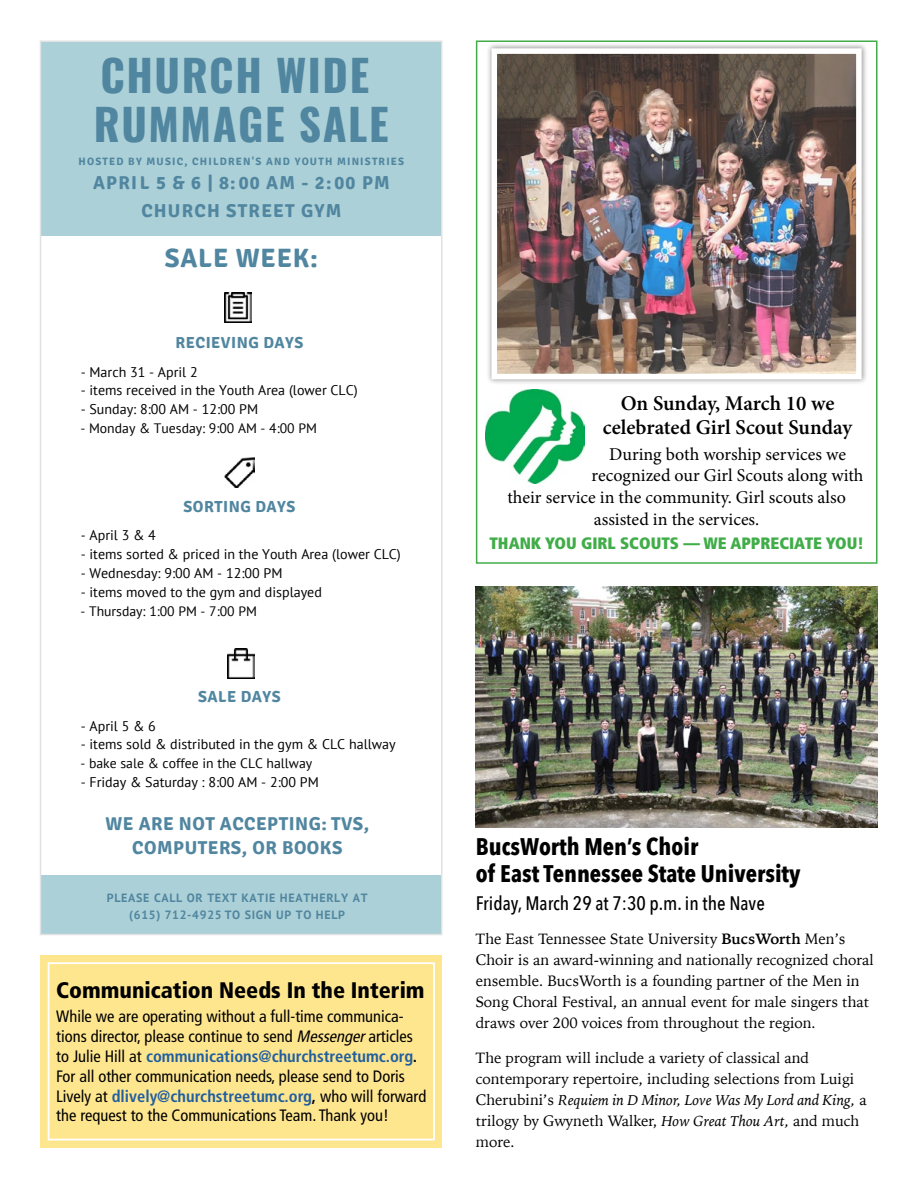
<style>
.page{position:relative;width:918px;height:1188px;background:#fff}
.page>*{position:absolute;margin:0;border:0;box-sizing:border-box;transform-origin:0 0}
.t1{font:700 43.35px/49.5px "Oswald";letter-spacing:.035em;color:#5186a0}
.t2{font:700 26.55px "Signika";letter-spacing:.03em;color:#5186a0}
.t3{font:700 24px/27px "Avenir Next Condensed";color:#000}
.t4{font:900 condensed 22.5px "Frutiger LT Std";color:#000}
.t5{font:600 21px/24px "Minion Pro";letter-spacing:-.005em;color:#000;text-align:center}
.t6{font:500 19.5px "Avenir Next Condensed";color:#000}
.t7{font:700 18.6px/24px "Signika";letter-spacing:.025em;color:#5186a0;text-align:center}
.t8{font:700 18.6px/27.9px "Signika";letter-spacing:.065em;color:#5186a0;text-align:center}
.t9{font:18px "Minion Pro";color:#000}
.t10{font:condensed 16.5px/19.8px "Frutiger LT Std";color:#000}
.t11{font:900 condensed 16.5px "Frutiger LT Std";color:#41ad49}
.t12{font:700 16.05px "Signika";letter-spacing:.03em;color:#5186a0}
.t13{font:15px/21px "Iowan Old Style";color:#000}
.t14{font:13.95px "PT Sans";color:#000}
.t15{font:13.65px "PT Sans";color:#000}
.t16{font:700 12px/16.6px "PT Sans";letter-spacing:.055em;color:#5186a0;text-align:center}
.t17{font:700 10.65px "Signika";letter-spacing:.11em;color:#5186a0}
.s1{font-style:italic}
.s2{font-weight:700;color:#215e9e}
.s3{font-weight:700}
</style>
<div class="page">
<img style="left:485px;top:390px;width:100px;height:94px">
<div style="left:476px;top:40px;width:402px;height:524px;border:2px solid #41ad49"></div>
<div style="left:40px;top:955px;width:402px;height:193px;background:#fee68f"></div>
<div style="left:48px;top:962px;width:387px;height:178px;border:2px solid #fff"></div>
<div style="left:486px;top:42px;width:382px;height:344px;background:#000;opacity:.47"></div>
<img style="left:499px;top:55px;width:356px;height:317px">
<div style="left:492px;top:48px;width:370px;height:331px;border:6px solid #fff"></div>
<div style="left:40px;top:41px;width:402px;height:894px;background:#acd0d7"></div>
<div style="left:40px;top:236px;width:402px;height:638px;background:#fff"></div>
<img style="left:228px;top:648px;width:26px;height:31px">
<img style="left:225px;top:293px;width:26px;height:30px">
<img style="left:224px;top:457px;width:30px;height:30px">
<div style="left:40px;top:40px;width:402px;height:895px;border:2px solid #e0e1e2"></div>
<img style="left:476px;top:586px;width:402px;height:242px">
<h1 class="t1" style="left:94px;top:53px;width:296px">CHURCH WIDE<br>RUMMAGE SALE</h1>
<p class="t17" style="left:79px;top:155px;width:327px">HOSTED BY MUSI C, CHI LDREN' S AND YOUTH MI NI STRI ES</p>
<p class="t8" style="left:93px;top:170px;width:298px">APRI L 5 &amp; 6 | 8: 00 AM - 2: 00 PM<br>CHURCH STREET GYM</p>
<h2 class="t2" style="left:165px;top:242px;width:155px">SALE WEEK:</h2>
<p class="t12" style="left:175px;top:333px;width:129px">RECIEVING DAYS</p>
<p class="t14" style="left:81px;top:363px;width:119px">- March 31 - April 2</p>
<p class="t14" style="left:81px;top:381px;width:279px">- items received in the Youth Area (lower CLC)</p>
<p class="t14" style="left:81px;top:400px;width:179px">- Sunday: 8:00 AM - 12:00 PM</p>
<p class="t15" style="left:80px;top:419px;width:238px">- Monday &amp; Tuesday: 9:00 AM - 4:00 PM</p>
<p class="t12" style="left:184px;top:497px;width:113px">SORTING DAYS</p>
<p class="t14" style="left:81px;top:527px;width:77px">- April 3 &amp; 4</p>
<p class="t14" style="left:81px;top:545px;width:322px">- items sorted &amp; priced in the Youth Area (lower CLC)</p>
<p class="t14" style="left:81px;top:564px;width:203px">- Wednesday: 9:00 AM - 12:00 PM</p>
<p class="t14" style="left:81px;top:583px;width:243px">- items moved to the gym and displayed</p>
<p class="t15" style="left:80px;top:602px;width:178px">- Thursday: 1:00 PM - 7:00 PM</p>
<p class="t12" style="left:198px;top:687px;width:84px">SALE DAYS</p>
<p class="t14" style="left:81px;top:717px;width:77px">- April 5 &amp; 6</p>
<p class="t14" style="left:81px;top:736px;width:317px">- items sold &amp; distributed in the gym &amp; CLC hallway</p>
<p class="t15" style="left:80px;top:755px;width:233px">- bake sale &amp; coffee in the CLC hallway</p>
<p class="t14" style="left:81px;top:773px;width:240px">- Friday &amp; Saturday : 8:00 AM - 2:00 PM</p>
<p class="t7" style="left:105px;top:812px;width:265px">WE ARE NOT ACCEPTING: TVS,<br>COMPUTERS, OR BOOKS</p>
<p class="t16" style="left:107px;top:889px;width:262px">PLEASE CALL OR TEXT KATIE HEATHERLY AT (615) 712-4925 TO SIGN UP TO HELP</p>
<h3 class="t4" style="left:56px;top:977px;width:370px">Communication Needs In the Interim</h3>
<p class="t10" style="left:56px;top:1007px;width:372px">While we are operating without a full-time communica&shy;tions director, please continue to send <span class="s1">Messenger</span>articles to Julie Hill at <span class="s2">communications@churchstreetumc.org</span><span class="s3">.<br></span>For all other communication needs, please send to Doris Lively at <span class="s2">dlively@churchstreetumc.org</span><span class="s3">,</span> who will forward the request to the Communications Team. Thank you!</p>
<h3 class="t5" style="left:603px;top:391px;width:251px">On Sunday, March 10 we celebrated Girl Scout Sunday</h3>
<p class="t9" style="left:609px;top:442px;width:238px">During both worship services we</p>
<p class="t9" style="left:592px;top:464px;width:273px">recognized our Girl Scouts along with</p>
<p class="t9" style="left:507px;top:485px;width:340px">their service in the community. Girl scouts also</p>
<p class="t9" style="left:594px;top:507px;width:167px">assisted in the services.</p>
<p class="t11" style="left:489px;top:533px;width:376px">THANK YOU GIRL SCOUTS — WE APPRECIATE YOU!</p>
<h3 class="t3" style="left:476px;top:833px;width:326px">BucsWorth Men’s Choir<br>of East Tennessee State University</h3>
<h3 class="t6" style="left:476px;top:891px;width:291px">Friday, March 29 at 7:30 p.m. in the Nave</h3>
<p class="t13" style="left:476px;top:928px;width:400px">The East Tennessee State University <span class="s3">BucsWorth</span> Men’s Choir is an award-winning and nationally recognized choral ensemble. BucsWorth is a founding partner of the Men in Song Choral Festival, an annual event for male singers that draws over 200 voices from throughout the region.</p>
<p class="t13" style="left:476px;top:1046px;width:392px">The program will include a variety of classical and contemporary repertoire, including selections from Luigi Cherubini’s <span class="s1">Requiem in D Minor, Love Was My Lord and King,</span> a trilogy by Gwyneth Walker, <span class="s1">How Great Thou Art,</span> and much more.</p>
</div>
